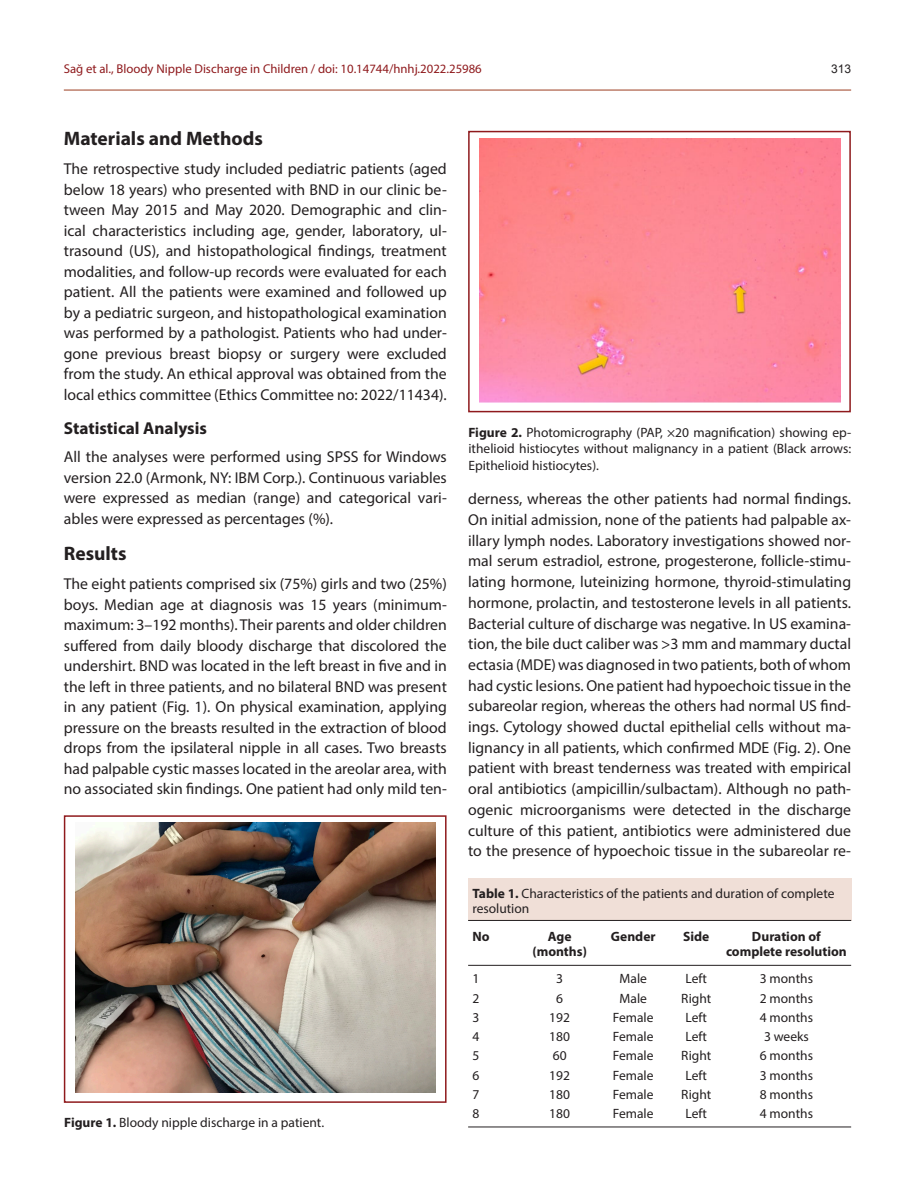
<style>
.page{position:relative;width:915px;height:1191px;background:#fff}
.page>*{position:absolute;margin:0;border:0;box-sizing:border-box;transform-origin:0 0}
.ana_metin_bosluksuz{font:700 19.5px "Myriad Pro";color:#231f20}
.ana_metin_bosluksuz-2{font:700 17.25px "Myriad Pro";color:#231f20}
.ana_metin_bosluksuz-3{font:15.75px/20.5px "Myriad Pro";color:#231f20;text-align:justify}
.tablo_satiri{font:13.5px/15px "Myriad Pro";color:#231f20}
.ana_metin_bosluksuz-4{font:13.5px/16.5px "Myriad Pro";color:#231f20;text-align:justify}
.tablo_satiri-2{font:700 13.5px "Myriad Pro";color:#231f20}
.t1{font:12.75px "Myriad Pro";color:#8f1a1d}
.t2{font:12px "Arial";color:#231f20}
.s1{font-weight:700}
</style>
<div class="page">
<hr style="left:64px;top:89px;width:786px;height:2px;background:#bd7e6b">
<div style="left:468px;top:878px;width:382px;height:42px;background:#f0dfd7"></div>
<hr style="left:468px;top:965px;width:382px;height:1px;background:#231f20">
<hr style="left:468px;top:1126px;width:382px;height:1px;background:#231f20">
<hr style="left:468px;top:920px;width:382px;height:1px;background:#231f20">
<div style="left:64px;top:815px;width:382px;height:287px;border:2px solid #8f1a1d"></div>
<img style="left:75px;top:822px;width:360px;height:270px">
<div style="left:468px;top:131px;width:382px;height:281px;border:2px solid #8f1a1d"></div>
<img style="left:479px;top:139px;width:360px;height:263px">
<p class="t1" style="left:64px;top:61px;width:419px">Sağ et al., Bloody Nipple Discharge in Children / doi: 10.14744/hnhj.2022.25986</p>
<p class="t2" style="left:830px;top:60px;width:22px">313</p>
<p class="ana_metin_bosluksuz" style="left:64px;top:126px;width:200px">Materials and Methods</p>
<p class="ana_metin_bosluksuz-3" style="left:64px;top:159px;width:384px">The retrospective study included pediatric patients (aged below 18 years) who presented with BND in our clinic be&shy;tween May 2015 and May 2020. Demographic and clin&shy;ical characteristics including age, gender, laboratory, ul&shy;trasound (US), and histopathological findings, treatment modalities, and follow-up records were evaluated for each patient. All the patients were examined and followed up by a pediatric surgeon, and histopathological examination was performed by a pathologist. Patients who had under&shy;gone previous breast biopsy or surgery were excluded from the study. An ethical approval was obtained from the local ethics committee (Ethics Committee no: 2022/11434).</p>
<p class="ana_metin_bosluksuz-2" style="left:64px;top:416px;width:144px">Statistical Analysis</p>
<p class="ana_metin_bosluksuz-3" style="left:64px;top:447px;width:384px">All the analyses were performed using SPSS for Windows version 22.0 (Armonk, NY: IBM Corp.). Continuous variables were expressed as median (range) and categorical vari&shy;ables were expressed as percentages (%).</p>
<p class="ana_metin_bosluksuz" style="left:64px;top:541px;width:64px">Results</p>
<p class="ana_metin_bosluksuz-3" style="left:64px;top:573px;width:384px">The eight patients comprised six (75%) girls and two (25%) boys. Median age at diagnosis was 15 years (minimum&shy;maximum: 3–192 months). Their parents and older children suffered from daily bloody discharge that discolored the undershirt. BND was located in the left breast in five and in the left in three patients, and no bilateral BND was present in any patient (Fig. 1). On physical examination, applying pressure on the breasts resulted in the extraction of blood drops from the ipsilateral nipple in all cases. Two breasts had palpable cystic masses located in the areolar area, with no associated skin findings. One patient had only mild ten-</p>
<p class="ana_metin_bosluksuz-4" style="left:64px;top:1114px;width:261px"><span class="s1">Figure 1.</span> Bloody nipple discharge in a patient.</p>
<p class="ana_metin_bosluksuz-4" style="left:468px;top:424px;width:384px"><span class="s1">Figure 2.</span> Photomicrography (PAP, ×20 magnification) showing ep&shy;ithelioid histiocytes without malignancy in a patient (Black arrows:<br>Epithelioid histiocytes).</p>
<p class="ana_metin_bosluksuz-3" style="left:468px;top:488px;width:384px">derness, whereas the other patients had normal findings.<br>On initial admission, none of the patients had palpable ax&shy;illary lymph nodes. Laboratory investigations showed nor&shy;mal serum estradiol, estrone, progesterone, follicle-stimu&shy;lating hormone, luteinizing hormone, thyroid-stimulating hormone, prolactin, and testosterone levels in all patients.<br>Bacterial culture of discharge was negative. In US examina&shy;tion, the bile duct caliber was &gt;3 mm and mammary ductal ectasia (MDE) was diagnosed in two patients, both of whom had cystic lesions. One patient had hypoechoic tissue in the subareolar region, whereas the others had normal US find&shy;ings. Cytology showed ductal epithelial cells without ma&shy;lignancy in all patients, which confirmed MDE (Fig. 2). One patient with breast tenderness was treated with empirical oral antibiotics (ampicillin/sulbactam). Although no path&shy;ogenic microorganisms were detected in the discharge culture of this patient, antibiotics were administered due to the presence of hypoechoic tissue in the subareolar re-</p>
<p class="tablo_satiri" style="left:472px;top:885px;width:363px"><span class="s1">Table 1.</span> Characteristics of the patients and duration of complete resolution</p>
<p class="tablo_satiri-2" style="left:472px;top:927px;width:19px">No</p>
<p class="tablo_satiri-2" style="left:547px;top:927px;width:25px">Age</p>
<p class="tablo_satiri-2" style="left:610px;top:927px;width:46px">Gender</p>
<p class="tablo_satiri-2" style="left:683px;top:927px;width:28px">Side</p>
<p class="tablo_satiri-2" style="left:751px;top:927px;width:70px">Duration of</p>
<p class="tablo_satiri-2" style="left:532px;top:942px;width:56px">(months)</p>
<p class="tablo_satiri-2" style="left:725px;top:942px;width:122px">complete resolution</p>
<p class="tablo_satiri" style="left:472px;top:971px;width:8px">1</p>
<p class="tablo_satiri" style="left:556px;top:971px;width:8px">3</p>
<p class="tablo_satiri" style="left:619px;top:971px;width:29px">Male</p>
<p class="tablo_satiri" style="left:685px;top:971px;width:23px">Left</p>
<p class="tablo_satiri" style="left:759px;top:971px;width:55px">3 months</p>
<p class="tablo_satiri" style="left:472px;top:990px;width:8px">2</p>
<p class="tablo_satiri" style="left:556px;top:990px;width:8px">6</p>
<p class="tablo_satiri" style="left:619px;top:990px;width:29px">Male</p>
<p class="tablo_satiri" style="left:681px;top:990px;width:32px">Right</p>
<p class="tablo_satiri" style="left:759px;top:990px;width:55px">2 months</p>
<p class="tablo_satiri" style="left:472px;top:1009px;width:8px">3</p>
<p class="tablo_satiri" style="left:549px;top:1009px;width:22px">192</p>
<p class="tablo_satiri" style="left:612px;top:1009px;width:42px">Female</p>
<p class="tablo_satiri" style="left:685px;top:1009px;width:23px">Left</p>
<p class="tablo_satiri" style="left:759px;top:1009px;width:55px">4 months</p>
<p class="tablo_satiri" style="left:472px;top:1029px;width:8px">4</p>
<p class="tablo_satiri" style="left:549px;top:1029px;width:22px">180</p>
<p class="tablo_satiri" style="left:612px;top:1029px;width:42px">Female</p>
<p class="tablo_satiri" style="left:685px;top:1029px;width:23px">Left</p>
<p class="tablo_satiri" style="left:763px;top:1029px;width:46px">3 weeks</p>
<p class="tablo_satiri" style="left:472px;top:1048px;width:8px">5</p>
<p class="tablo_satiri" style="left:552px;top:1048px;width:15px">60</p>
<p class="tablo_satiri" style="left:612px;top:1048px;width:42px">Female</p>
<p class="tablo_satiri" style="left:681px;top:1048px;width:32px">Right</p>
<p class="tablo_satiri" style="left:759px;top:1048px;width:55px">6 months</p>
<p class="tablo_satiri" style="left:472px;top:1067px;width:8px">6</p>
<p class="tablo_satiri" style="left:549px;top:1067px;width:22px">192</p>
<p class="tablo_satiri" style="left:612px;top:1067px;width:42px">Female</p>
<p class="tablo_satiri" style="left:685px;top:1067px;width:23px">Left</p>
<p class="tablo_satiri" style="left:759px;top:1067px;width:55px">3 months</p>
<p class="tablo_satiri" style="left:472px;top:1086px;width:8px">7</p>
<p class="tablo_satiri" style="left:549px;top:1086px;width:22px">180</p>
<p class="tablo_satiri" style="left:612px;top:1086px;width:42px">Female</p>
<p class="tablo_satiri" style="left:681px;top:1086px;width:32px">Right</p>
<p class="tablo_satiri" style="left:759px;top:1086px;width:55px">8 months</p>
<p class="tablo_satiri" style="left:472px;top:1106px;width:8px">8</p>
<p class="tablo_satiri" style="left:549px;top:1106px;width:22px">180</p>
<p class="tablo_satiri" style="left:612px;top:1106px;width:42px">Female</p>
<p class="tablo_satiri" style="left:685px;top:1106px;width:23px">Left</p>
<p class="tablo_satiri" style="left:759px;top:1106px;width:55px">4 months</p>
</div>
